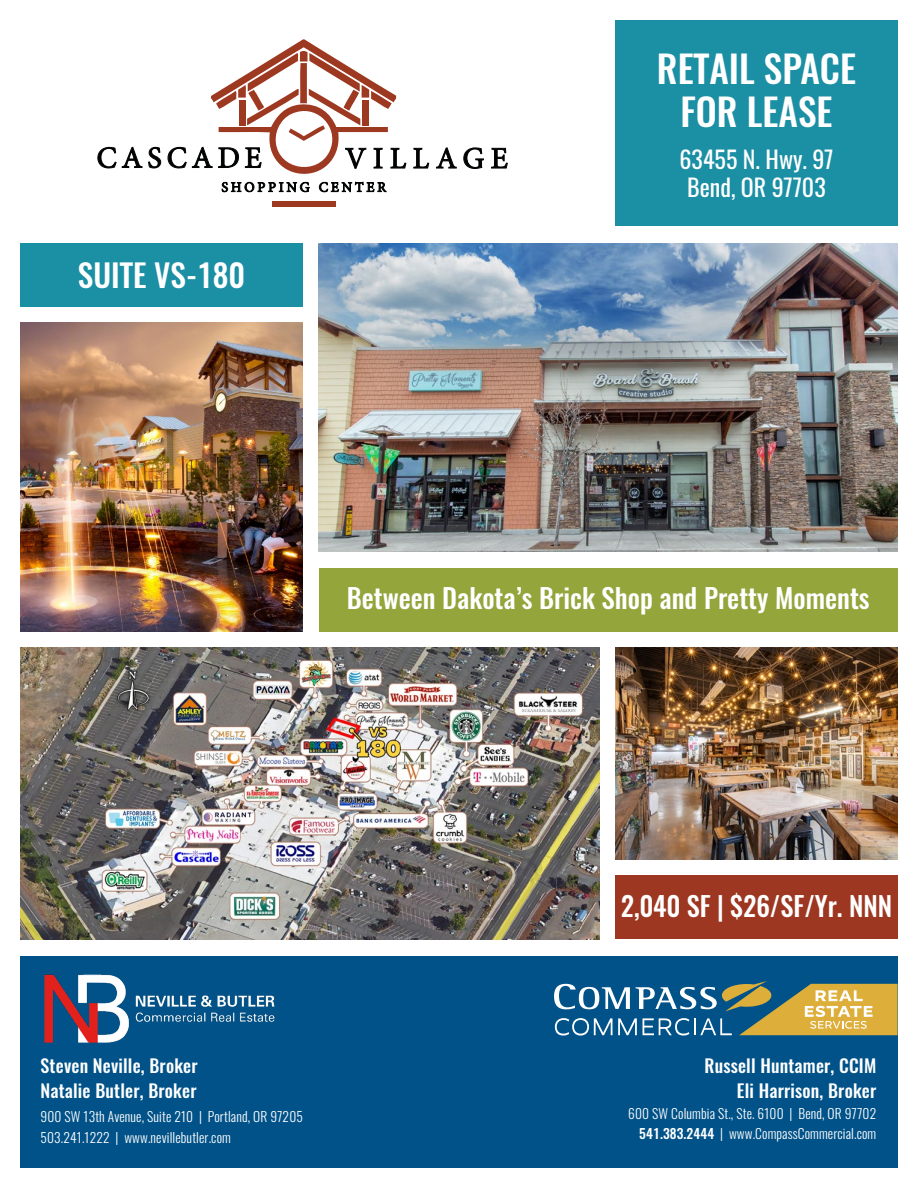
<style>
.page{position:relative;width:918px;height:1188px;background:#fff}
.page>*{position:absolute;margin:0;border:0;box-sizing:border-box;transform-origin:0 0}
.t1{font:500 37.5px/43.5px "Oswald";color:#fff;text-align:center}
.t2{font:500 31.5px "Oswald";color:#fff}
.t3{font:500 27px "Oswald";color:#fff}
.Corner_Address{font:24px/28.5px "Oswald";color:#fff;text-align:center}
.t4{font:500 18px/25.5px "Oswald";letter-spacing:.01em;color:#fff}
.t5{font:300 13.5px "Oswald";letter-spacing:.01em;color:#fff}
.s1{font-weight:500}
</style>
<div class="page">
<div style="left:615px;top:20px;width:283px;height:206px;background:#1b8fa4"></div>
<svg style="left:97px;top:147px;width:64px;height:22px"></svg>
<svg style="left:413px;top:148px;width:16px;height:21px"></svg>
<svg style="left:436px;top:147px;width:21px;height:22px"></svg>
<svg style="left:463px;top:147px;width:21px;height:22px"></svg>
<svg style="left:491px;top:148px;width:17px;height:21px"></svg>
<svg style="left:221px;top:182px;width:89px;height:10px"></svg>
<svg style="left:319px;top:182px;width:68px;height:10px"></svg>
<svg style="left:167px;top:39px;width:239px;height:135px"></svg>
<div style="left:272px;top:201px;width:63px;height:5px;background:#9d3821"></div>
<img style="left:319px;top:243px;width:579px;height:309px">
<img style="left:20px;top:323px;width:283px;height:309px">
<img style="left:20px;top:648px;width:579px;height:291px">
<img style="left:615px;top:648px;width:283px;height:211px">
<div style="left:20px;top:243px;width:283px;height:64px;background:#1b8fa4"></div>
<div style="left:319px;top:568px;width:579px;height:64px;background:#93a53b"></div>
<div style="left:615px;top:875px;width:283px;height:64px;background:#9d3721"></div>
<div style="left:20px;top:956px;width:878px;height:212px;background:#005288"></div>
<img style="left:44px;top:974px;width:231px;height:69px">
<svg style="left:554px;top:981px;width:344px;height:55px"></svg>
<p class="t2" style="left:78px;top:253px;width:168px">SUITE VS-180</p>
<p class="t1" style="left:657px;top:47px;width:201px">RETAIL SPACE<br>FOR LEASE</p>
<p class="Corner_Address" style="left:680px;top:142px;width:155px">63455 N. Hwy. 97<br>Bend, OR 97703</p>
<p class="t3" style="left:347px;top:580px;width:524px">Between Dakota’s Brick Shop and Pretty Moments</p>
<p class="t4" style="left:41px;top:1053px;width:159px">Steven Neville, Broker<br>Natalie Butler, Broker</p>
<p class="t5" style="left:41px;top:1105px;width:264px">900 SW 13th Avenue, Suite 210 | Portland, OR 97205</p>
<p class="t5" style="left:41px;top:1125px;width:192px">503.241.1222 | www.nevillebutler.com</p>
<p class="t3" style="left:621px;top:887px;width:273px">2,040 SF | $26/SF/Yr. NNN</p>
<p class="t4" style="left:705px;top:1053px;width:173px;text-align:right">Russell Huntamer, CCIM<br>Eli Harrison, Broker</p>
<p class="t5" style="left:628px;top:1101px;width:249px">600 SW Columbia St., Ste. 6100 | Bend, OR 97702</p>
<p class="t5" style="left:639px;top:1122px;width:239px"><span class="s1">541.383.2444</span> | www.CompassCommercial.com</p>
</div>
